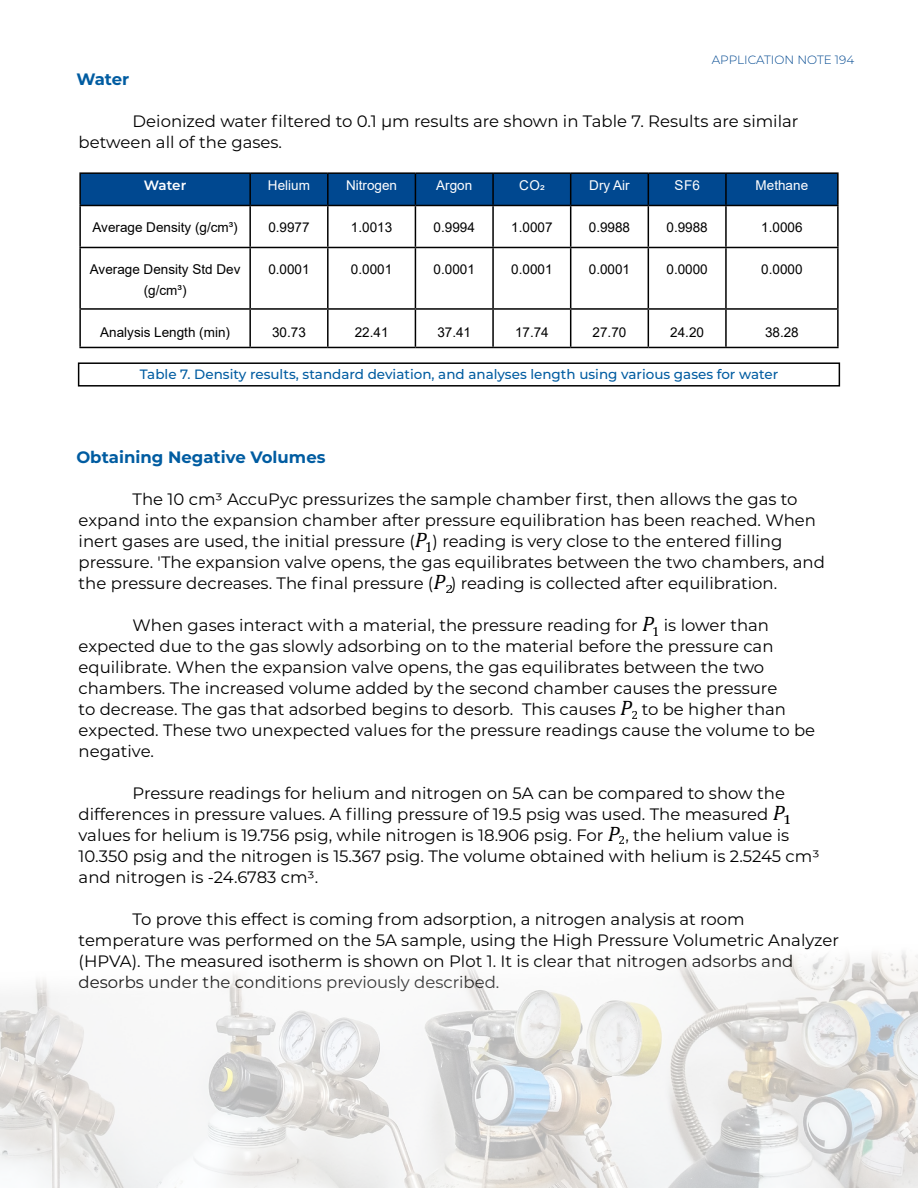
<style>
.page{position:relative;width:918px;height:1188px;background:#fff}
.page>*{position:absolute;margin:0;border:0;box-sizing:border-box;transform-origin:0 0}
.t1{font:16.5px/21px "Montserrat";color:#000}
.t2{font:700 16.5px "Montserrat";color:#005ca1}
.t3{font:13.5px/21px "Arial";color:#000;text-align:center}
.t4{font:500 13.5px "Montserrat";color:#005ca1}
.t5{font:13.5px "Arial";color:#fff}
.t6{font:600 13.5px "Montserrat";letter-spacing:-.01em;color:#fff}
.t7{font:300 12px "Montserrat";color:#004890}
</style>
<div class="page">
<div style="left:81px;top:174px;width:756px;height:31px;background:#004890"></div>
<hr style="left:79px;top:172px;width:171px;height:2px;background:#000">
<hr style="left:79px;top:174px;width:2px;height:31px;background:#000">
<hr style="left:250px;top:172px;width:78px;height:2px;background:#000">
<hr style="left:249px;top:174px;width:2px;height:31px;background:#000">
<hr style="left:328px;top:172px;width:87px;height:2px;background:#000">
<hr style="left:327px;top:174px;width:2px;height:31px;background:#000">
<hr style="left:415px;top:172px;width:78px;height:2px;background:#000">
<hr style="left:415px;top:174px;width:1px;height:31px;background:#000">
<hr style="left:493px;top:172px;width:78px;height:2px;background:#000">
<hr style="left:492px;top:174px;width:2px;height:31px;background:#000">
<hr style="left:571px;top:172px;width:77px;height:2px;background:#000">
<hr style="left:570px;top:174px;width:1px;height:31px;background:#000">
<hr style="left:648px;top:172px;width:78px;height:2px;background:#000">
<hr style="left:648px;top:174px;width:1px;height:31px;background:#000">
<hr style="left:726px;top:172px;width:113px;height:2px;background:#000">
<hr style="left:725px;top:174px;width:2px;height:31px;background:#000">
<hr style="left:837px;top:174px;width:2px;height:31px;background:#000">
<hr style="left:79px;top:205px;width:171px;height:1px;background:#000">
<hr style="left:79px;top:206px;width:2px;height:41px;background:#000">
<hr style="left:250px;top:205px;width:78px;height:1px;background:#000">
<hr style="left:249px;top:206px;width:2px;height:41px;background:#000">
<hr style="left:328px;top:205px;width:87px;height:1px;background:#000">
<hr style="left:327px;top:206px;width:2px;height:41px;background:#000">
<hr style="left:415px;top:205px;width:78px;height:1px;background:#000">
<hr style="left:415px;top:206px;width:1px;height:41px;background:#000">
<hr style="left:493px;top:205px;width:78px;height:1px;background:#000">
<hr style="left:492px;top:206px;width:2px;height:41px;background:#000">
<hr style="left:571px;top:205px;width:77px;height:1px;background:#000">
<hr style="left:570px;top:206px;width:1px;height:41px;background:#000">
<hr style="left:648px;top:205px;width:78px;height:1px;background:#000">
<hr style="left:648px;top:206px;width:1px;height:41px;background:#000">
<hr style="left:726px;top:205px;width:113px;height:1px;background:#000">
<hr style="left:725px;top:206px;width:2px;height:41px;background:#000">
<hr style="left:837px;top:206px;width:2px;height:41px;background:#000">
<hr style="left:79px;top:247px;width:171px;height:1px;background:#000">
<hr style="left:79px;top:248px;width:2px;height:60px;background:#000">
<hr style="left:250px;top:247px;width:78px;height:1px;background:#000">
<hr style="left:249px;top:248px;width:2px;height:60px;background:#000">
<hr style="left:328px;top:247px;width:87px;height:1px;background:#000">
<hr style="left:327px;top:248px;width:2px;height:60px;background:#000">
<hr style="left:415px;top:247px;width:78px;height:1px;background:#000">
<hr style="left:415px;top:248px;width:1px;height:60px;background:#000">
<hr style="left:493px;top:247px;width:78px;height:1px;background:#000">
<hr style="left:492px;top:248px;width:2px;height:60px;background:#000">
<hr style="left:571px;top:247px;width:77px;height:1px;background:#000">
<hr style="left:570px;top:248px;width:1px;height:60px;background:#000">
<hr style="left:648px;top:247px;width:78px;height:1px;background:#000">
<hr style="left:648px;top:248px;width:1px;height:60px;background:#000">
<hr style="left:726px;top:247px;width:113px;height:1px;background:#000">
<hr style="left:725px;top:248px;width:2px;height:60px;background:#000">
<hr style="left:837px;top:248px;width:2px;height:60px;background:#000">
<hr style="left:79px;top:308px;width:171px;height:2px;background:#000">
<hr style="left:79px;top:310px;width:2px;height:37px;background:#000">
<hr style="left:250px;top:308px;width:78px;height:2px;background:#000">
<hr style="left:249px;top:310px;width:2px;height:37px;background:#000">
<hr style="left:328px;top:308px;width:87px;height:2px;background:#000">
<hr style="left:327px;top:310px;width:2px;height:37px;background:#000">
<hr style="left:415px;top:308px;width:78px;height:2px;background:#000">
<hr style="left:415px;top:310px;width:1px;height:37px;background:#000">
<hr style="left:493px;top:308px;width:78px;height:2px;background:#000">
<hr style="left:492px;top:310px;width:2px;height:37px;background:#000">
<hr style="left:571px;top:308px;width:77px;height:2px;background:#000">
<hr style="left:570px;top:310px;width:1px;height:37px;background:#000">
<hr style="left:648px;top:308px;width:78px;height:2px;background:#000">
<hr style="left:648px;top:310px;width:1px;height:37px;background:#000">
<hr style="left:726px;top:308px;width:113px;height:2px;background:#000">
<hr style="left:725px;top:310px;width:2px;height:37px;background:#000">
<hr style="left:837px;top:310px;width:2px;height:37px;background:#000">
<hr style="left:79px;top:347px;width:171px;height:1px;background:#000">
<hr style="left:250px;top:347px;width:78px;height:1px;background:#000">
<hr style="left:328px;top:347px;width:87px;height:1px;background:#000">
<hr style="left:415px;top:347px;width:78px;height:1px;background:#000">
<hr style="left:493px;top:347px;width:78px;height:1px;background:#000">
<hr style="left:571px;top:347px;width:77px;height:1px;background:#000">
<hr style="left:648px;top:347px;width:78px;height:1px;background:#000">
<hr style="left:726px;top:347px;width:113px;height:1px;background:#000">
<div style="left:78px;top:362px;width:762px;height:25px;border:2px solid #000"></div>
<svg style="left:427px;top:543px;width:3px;height:8px"></svg>
<svg style="left:447px;top:586px;width:4px;height:7px"></svg>
<img style="left:1px;top:711px;width:917px;height:477px">
<svg style="left:653px;top:627px;width:5px;height:9px"></svg>
<svg style="left:621px;top:711px;width:15px;height:7px"></svg>
<svg style="left:773px;top:806px;width:16px;height:18px"></svg>
<p class="t2" style="left:76px;top:67px;width:54px">Water</p>
<p class="t7" style="left:712px;top:51px;width:144px">APPLICATION NOTE 194</p>
<p class="t1" style="left:79px;top:110px;width:721px;text-indent:54px">Deionized water filtered to 0.1 µm results are shown in Table 7. Results are similar between all of the gases.</p>
<p class="t6" style="left:144px;top:175px;width:44px">Water</p>
<p class="t5" style="left:268px;top:176px;width:43px">Helium</p>
<p class="t5" style="left:346px;top:176px;width:53px">Nitrogen</p>
<p class="t5" style="left:436px;top:176px;width:38px">Argon</p>
<p class="t5" style="left:519px;top:176px;width:27px">CO2</p>
<p class="t5" style="left:589px;top:176px;width:42px">Dry Air</p>
<p class="t5" style="left:675px;top:176px;width:27px">SF6</p>
<p class="t5" style="left:756px;top:176px;width:54px">Methane</p>
<p class="t3" style="left:93px;top:216px;width:147px">Average Density (g/cm³)</p>
<p class="t3" style="left:268px;top:216px;width:43px">0.9977</p>
<p class="t3" style="left:351px;top:216px;width:43px">1.0013</p>
<p class="t3" style="left:434px;top:216px;width:43px">0.9994</p>
<p class="t3" style="left:511px;top:216px;width:43px">1.0007</p>
<p class="t3" style="left:589px;top:216px;width:43px">0.9988</p>
<p class="t3" style="left:667px;top:216px;width:43px">0.9988</p>
<p class="t3" style="left:761px;top:216px;width:43px">1.0006</p>
<p class="t3" style="left:90px;top:258px;width:152px">Average Density Std Dev (g/cm³)</p>
<p class="t3" style="left:268px;top:258px;width:43px">0.0001</p>
<p class="t3" style="left:351px;top:258px;width:43px">0.0001</p>
<p class="t3" style="left:434px;top:258px;width:43px">0.0001</p>
<p class="t3" style="left:511px;top:258px;width:43px">0.0001</p>
<p class="t3" style="left:589px;top:258px;width:43px">0.0001</p>
<p class="t3" style="left:667px;top:258px;width:43px">0.0000</p>
<p class="t3" style="left:761px;top:258px;width:43px">0.0000</p>
<p class="t3" style="left:100px;top:321px;width:131px">Analysis Length (min)</p>
<p class="t3" style="left:272px;top:321px;width:35px">30.73</p>
<p class="t3" style="left:355px;top:321px;width:35px">22.41</p>
<p class="t3" style="left:437px;top:321px;width:35px">37.41</p>
<p class="t3" style="left:515px;top:321px;width:35px">17.74</p>
<p class="t3" style="left:593px;top:321px;width:35px">27.70</p>
<p class="t3" style="left:670px;top:321px;width:35px">24.20</p>
<p class="t3" style="left:765px;top:321px;width:35px">38.28</p>
<p class="t4" style="left:140px;top:365px;width:640px">Table 7. Density results, standard deviation, and analyses length using various gases for water</p>
<p class="t2" style="left:76px;top:445px;width:251px">Obtaining Negative Volumes</p>
<p class="t1" style="left:79px;top:488px;width:748px;text-indent:54px">The 10 cm3 AccuPyc pressurizes the sample chamber first, then allows the gas to expand into the expansion chamber after pressure equilibration has been reached. When inert gases are used, the initial pressure ( ) reading is very close to the entered filling pressure. 'The expansion valve opens, the gas equilibrates between the two chambers, and the pressure decreases. The final pressure ( ) reading is collected after equilibration.</p>
<p class="t1" style="left:133px;top:614px;width:507px">When gases interact with a material, the pressure reading for</p>
<p class="t1" style="left:79px;top:614px;width:700px;text-indent:585px">is lower than expected due to the gas slowly adsorbing on to the material before the pressure can equilibrate. When the expansion valve opens, the gas equilibrates between the two chambers. The increased volume added by the second chamber causes the pressure to decrease. The gas that adsorbed begins to desorb. This causes</p>
<p class="t1" style="left:79px;top:698px;width:738px;text-indent:563px">to be higher than expected. These two unexpected values for the pressure readings cause the volume to be negative.</p>
<p class="t1" style="left:79px;top:782px;width:708px;text-indent:54px">Pressure readings for helium and nitrogen on 5A can be compared to show the differences in pressure values. A filling pressure of 19.5 psig was used. The measured values for helium is 19.756 psig, while nitrogen is 18.906 psig. For</p>
<p class="t1" style="left:79px;top:824px;width:742px;text-indent:547px">, the helium value is<br>10.350 psig and the nitrogen is 15.367 psig. The volume obtained with helium is 2.5245 cm3 and nitrogen is -24.6783 cm3.</p>
<p class="t1" style="left:79px;top:908px;width:762px;text-indent:54px">To prove this effect is coming from adsorption, a nitrogen analysis at room temperature was performed on the 5A sample, using the High Pressure Volumetric Analyzer (HPVA). The measured isotherm is shown on Plot 1. It is clear that nitrogen adsorbs and desorbs under the conditions previously described.</p>
</div>
